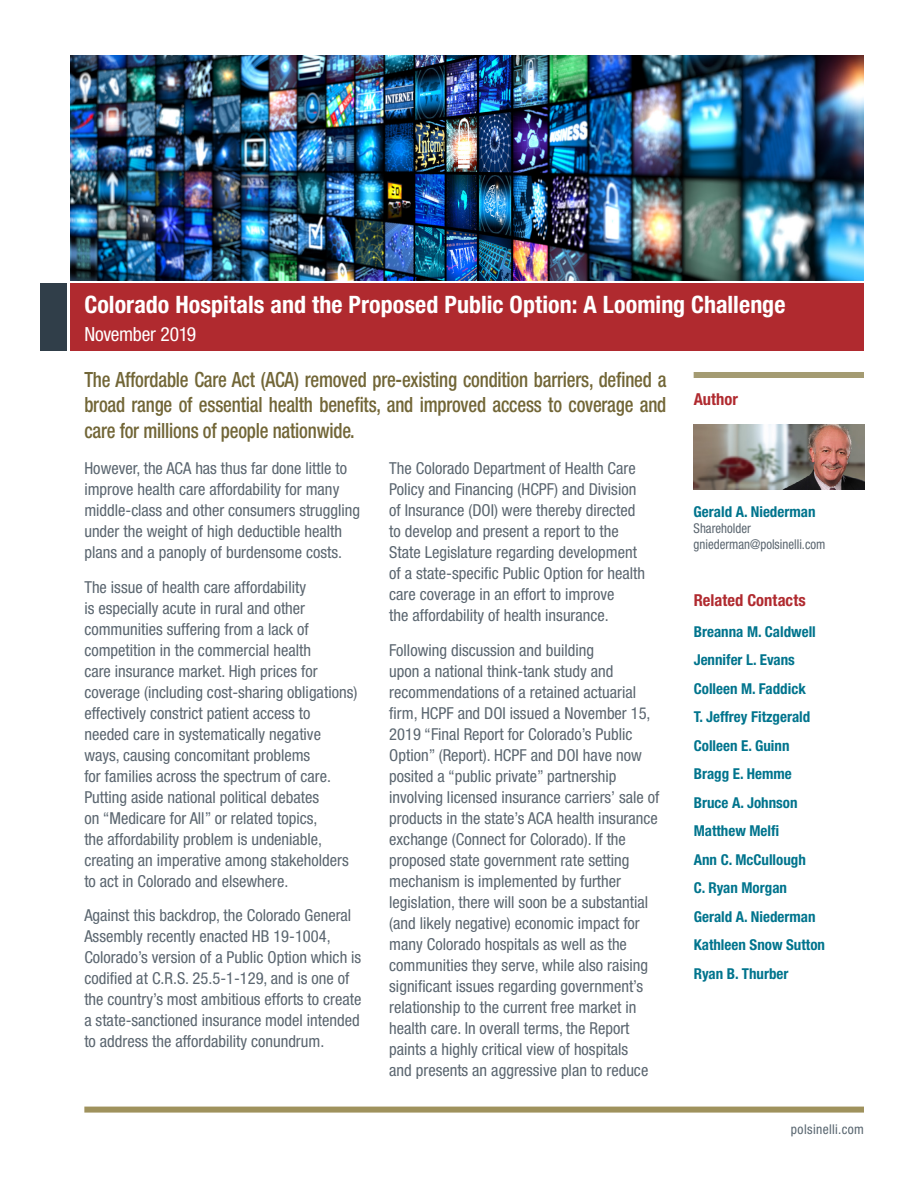
<style>
.page{position:relative;width:918px;height:1188px;background:#fff}
.page>*{position:absolute;margin:0;border:0;box-sizing:border-box;transform-origin:0 0}
.t1{font:700 condensed 24px "Helvetica Neue LT Std";color:#fff}
.t2{font:500 condensed 21px/25.5px "Helvetica Neue LT Std";letter-spacing:-.01em;color:#726637;text-align:justify;scale:.9 1}
.t3{font:condensed 19.5px "Helvetica Neue LT Std";letter-spacing:-.015em;color:#fff}
.t4{font:condensed 16.5px/21px "Helvetica Neue LT Std";color:#5b6670}
.t5{font:700 condensed 16.5px "Helvetica Neue LT Std";letter-spacing:.005em;color:#b02a2f}
.t6{font:700 condensed 15px/28.5px "Helvetica Neue LT Std";color:#00748d}
.t7{font:condensed 13.5px/16.2px "Helvetica Neue LT Std";color:#5b6670;scale:.95 1}
.t8{font:condensed 13.5px "Helvetica Neue LT Std";letter-spacing:.025em;color:#596670}
</style>
<div class="page">
<div style="left:84px;top:1107px;width:780px;height:6px;background:#9f925d"></div>
<div style="left:694px;top:372px;width:170px;height:6px;background:#a49b72"></div>
<img style="left:694px;top:424px;width:171px;height:65px">
<img style="left:71px;top:56px;width:793px;height:224px">
<div style="left:71px;top:284px;width:793px;height:67px;background:#b02a2f"></div>
<div style="left:40px;top:284px;width:28px;height:67px;background:#303e49"></div>
<h1 class="t1" style="left:84px;top:290px;width:703px">Colorado Hospitals and the Proposed Public Option: A Looming Challenge</h1>
<p class="t3" style="left:84px;top:323px;width:113px">November 2019</p>
<p class="t2" style="left:84px;top:367px;width:648px">The Affordable Care Act (ACA) removed pre-existing condition barriers, defined a broad range of essential health benefits, and improved access to coverage and care for millions of people nationwide.</p>
<p class="t4" style="left:84px;top:458px;width:277px">However, the ACA has thus far done little to improve health care affordability for many middle-class and other consumers struggling under the weight of high deductible health plans and a panoply of burdensome costs.</p>
<p class="t4" style="left:84px;top:576px;width:275px">The issue of health care affordability<br>is especially acute in rural and other communities suffering from a lack of competition in the commercial health<br>care insurance market. High prices for coverage (including cost-sharing obligations) effectively constrict patient access to needed care in systematically negative ways, causing concomitant problems<br>for families across the spectrum of care.<br>Putting aside national political debates<br>on “Medicare for All” or related topics,<br>the affordability problem is undeniable, creating an imperative among stakeholders to act in Colorado and elsewhere.</p>
<p class="t4" style="left:84px;top:905px;width:279px">Against this backdrop, the Colorado General Assembly recently enacted HB 19-1004, Colorado’s version of a Public Option which is codified at C.R.S. 25.5-1-129, and is one of the country’s most ambitious efforts to create a state-sanctioned insurance model intended to address the affordability conundrum.</p>
<p class="t4" style="left:389px;top:458px;width:257px">The Colorado Department of Health Care Policy and Financing (HCPF) and Division of Insurance (DOI) were thereby directed to develop and present a report to the State Legislature regarding development of a state-specific Public Option for health care coverage in an effort to improve<br>the affordability of health insurance.</p>
<p class="t4" style="left:389px;top:639px;width:272px">Following discussion and building<br>upon a national think-tank study and recommendations of a retained actuarial firm, HCPF and DOI issued a November 15, 2019 “Final Report for Colorado’s Public Option” (Report). HCPF and DOI have now posited a “public private” partnership involving licensed insurance carriers’ sale of products in the state’s ACA health insurance exchange (Connect for Colorado). If the proposed state government rate setting mechanism is implemented by further legislation, there will soon be a substantial (and likely negative) economic impact for many Colorado hospitals as well as the communities they serve, while also raising significant issues regarding government’s relationship to the current free market in health care. In overall terms, the Report paints a highly critical view of hospitals<br>and presents an aggressive plan to reduce</p>
<p class="t5" style="left:694px;top:389px;width:46px">Author</p>
<p class="t6" style="left:694px;top:497px;width:123px">Gerald A. Niederman</p>
<p class="t7" style="left:694px;top:520px;width:140px">Shareholder gniederman@polsinelli.com</p>
<p class="t5" style="left:694px;top:590px;width:114px">Related Contacts</p>
<p class="t6" style="left:694px;top:617px;width:133px">Breanna M. Caldwell<br>Jennifer L. Evans<br>Colleen M. Faddick<br>T. Jeffrey Fitzgerald<br>Colleen E. Guinn<br>Bragg E. Hemme<br>Bruce A. Johnson<br>Matthew Melfi<br>Ann C. McCullough<br>C. Ryan Morgan<br>Gerald A. Niederman<br>Kathleen Snow Sutton<br>Ryan B. Thurber</p>
<p class="t8" style="left:791px;top:1121px;width:75px">polsinelli.com</p>
</div>
